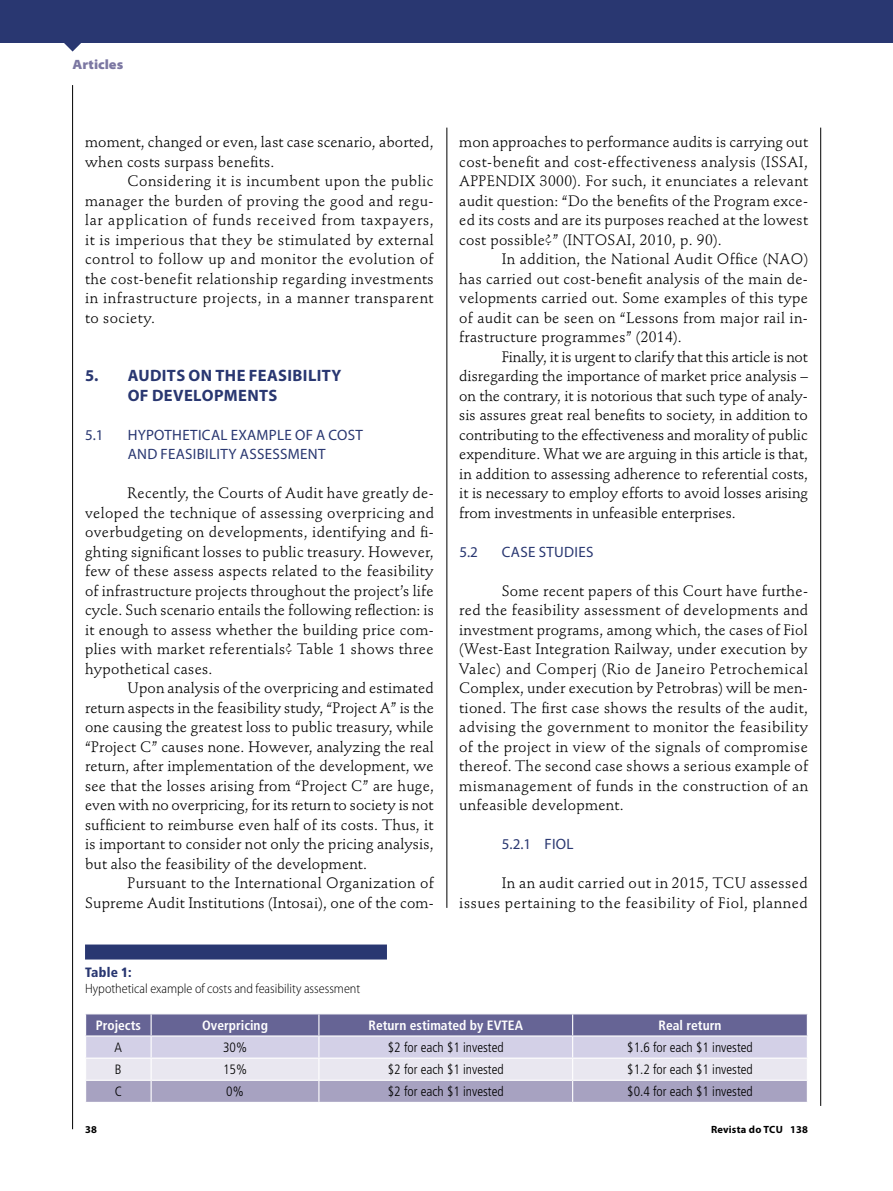
<style>
.page{position:relative;width:893px;height:1191px;background:#fff}
.page>*{position:absolute;margin:0;border:0;box-sizing:border-box;transform-origin:0 0}
.t1{font:700 16.5px/19.5px "Myriad Pro";letter-spacing:.025em;color:#293771}
.t2{font:15px/19.5px "Stempel Schneidler Std";letter-spacing:.02em;color:#000;text-align:justify}
.t3{font:15px/19.5px "Stempel Schneidler Std";letter-spacing:.04em;color:#000;text-align:right}
.t4{font:15px/19.5px "Myriad Pro";letter-spacing:.02em;color:#293771}
.t5{font:300 condensed 13.5px "Frutiger LT Std";color:#000}
.t6{font:700 condensed 13.5px "Frutiger LT Std";color:#fff}
.t7{font:300 semi-condensed 13.5px "Myriad Pro";color:#000}
.t8{font:900 semi-expanded 13.5px "Myriad Pro";color:#7b77a2}
.t9{font:900 condensed 13.5px "Frutiger LT Std";letter-spacing:.015em;color:#293771}
.t10{font:700 10.5px "Myriad Pro";letter-spacing:.02em;color:#000}
</style>
<div class="page">
<svg style="left:64px;top:43px;width:17px;height:9px"></svg>
<div style="left:0;top:0;width:893px;height:43px;background:#293771"></div>
<hr style="left:72px;top:85px;width:1px;height:1044px;background:#000">
<hr style="left:820px;top:128px;width:1px;height:978px;background:#000">
<div style="left:85px;top:944px;width:302px;height:15px;background:#293771"></div>
<svg style="left:85px;top:1014px;width:723px;height:88px;background:#b6b3ce"></svg>
<hr style="left:446px;top:128px;width:1px;height:780px;background:#000">
<p class="t8" style="left:73px;top:57px;width:52px">Articles</p>
<p class="t2" style="left:85px;top:132px;width:350px">moment, changed or even, last case scenario, aborted, when costs surpass benefits.</p>
<p class="t2" style="left:85px;top:171px;width:350px;text-indent:43px">Considering it is incumbent upon the public manager the burden of proving the good and regu&shy;lar application of funds received from taxpayers, it is imperious that they be stimulated by external control to follow up and monitor the evolution of the cost-benefit relationship regarding investments in infrastructure projects, in a manner transparent to society.</p>
<p class="t1" style="left:128px;top:365px;width:215px;text-indent:-43px">5. AUDITS ON THE FEASIBILITY<br>OF DEVELOPMENTS</p>
<p class="t4" style="left:85px;top:425px;width:20px">5.1</p>
<p class="t4" style="left:128px;top:425px;width:237px">HYPOTHETICAL EXAMPLE OF A COST<br>AND FEASIBILITY ASSESSMENT</p>
<p class="t2" style="left:85px;top:483px;width:350px;text-indent:43px">Recently, the Courts of Audit have greatly de&shy;veloped the technique of assessing overpricing and overbudgeting on developments, identifying and fi&shy;ghting significant losses to public treasury. However, few of these assess aspects related to the feasibility of infrastructure projects throughout the project’s life cycle. Such scenario entails the following reflection: is it enough to assess whether the building price com&shy;plies with market referentials? Table 1 shows three hypothetical cases.</p>
<p class="t2" style="left:85px;top:678px;width:350px;text-indent:43px">Upon analysis of the overpricing and estimated return aspects in the feasibility study, “Project A” is the one causing the greatest loss to public treasury, while “Project C” causes none. However, analyzing the real return, after implementation of the development, we see that the losses arising from “Project C” are huge, even with no overpricing, for its return to society is not sufficient to reimburse even half of its costs. Thus, it is important to consider not only the pricing analysis, but also the feasibility of the development.</p>
<p class="t2" style="left:85px;top:873px;width:350px;text-align:right">Pursuant to the International Organization of<br>Supreme Audit Institutions (Intosai), one of the com-</p>
<p class="t2" style="left:459px;top:132px;width:350px">mon approaches to performance audits is carrying out cost-benefit and cost-effectiveness analysis (ISSAI, APPENDIX 3000). For such, it enunciates a relevant audit question: “Do the benefits of the Program exce&shy;ed its costs and are its purposes reached at the lowest cost possible?” (INTOSAI, 2010, p. 90).</p>
<p class="t2" style="left:459px;top:249px;width:350px;text-indent:43px">In addition, the National Audit Office (NAO) has carried out cost-benefit analysis of the main de&shy;velopments carried out. Some examples of this type of audit can be seen on “Lessons from major rail in&shy;frastructure programmes” (2014).</p>
<p class="t2" style="left:459px;top:347px;width:350px;text-indent:43px">Finally, it is urgent to clarify that this article is not disregarding the importance of market price analysis – on the contrary, it is notorious that such type of analy&shy;sis assures great real benefits to society, in addition to contributing to the effectiveness and morality of public expenditure. What we are arguing in this article is that, in addition to assessing adherence to referential costs, it is necessary to employ efforts to avoid losses arising from investments in unfeasible enterprises.</p>
<p class="t4" style="left:459px;top:542px;width:20px">5.2</p>
<p class="t4" style="left:502px;top:542px;width:93px">CASE STUDIES</p>
<p class="t2" style="left:459px;top:581px;width:350px;text-indent:43px">Some recent papers of this Court have furthe&shy;red the feasibility assessment of developments and investment programs, among which, the cases of Fiol (West-East Integration Railway, under execution by Valec) and Comperj (Rio de Janeiro Petrochemical Complex, under execution by Petrobras) will be men&shy;tioned. The first case shows the results of the audit, advising the government to monitor the feasibility of the project in view of the signals of compromise thereof. The second case shows a serious example of mismanagement of funds in the construction of an unfeasible development.</p>
<p class="t4" style="left:502px;top:834px;width:73px">5.2.1 FIOL</p>
<p class="t3" style="left:459px;top:873px;width:350px">In an audit carried out in 2015, TCU assessed issues pertaining to the feasibility of Fiol, planned</p>
<p class="t9" style="left:85px;top:963px;width:48px">Table 1:</p>
<p class="t7" style="left:85px;top:981px;width:277px">Hypothetical example of costs and feasibility assessment</p>
<p class="t6" style="left:96px;top:1017px;width:47px">Projects</p>
<p class="t6" style="left:202px;top:1017px;width:67px">Overpricing</p>
<p class="t6" style="left:369px;top:1017px;width:156px">Return estimated by EVTEA</p>
<p class="t6" style="left:658px;top:1017px;width:64px">Real return</p>
<p class="t5" style="left:115px;top:1039px;width:9px">A</p>
<p class="t5" style="left:223px;top:1039px;width:25px">30%</p>
<p class="t5" style="left:388px;top:1039px;width:117px">$2 for each $1 invested</p>
<p class="t5" style="left:627px;top:1039px;width:127px">$1.6 for each $1 invested</p>
<p class="t5" style="left:115px;top:1062px;width:8px">B</p>
<p class="t5" style="left:223px;top:1062px;width:25px">15%</p>
<p class="t5" style="left:388px;top:1062px;width:117px">$2 for each $1 invested</p>
<p class="t5" style="left:627px;top:1062px;width:127px">$1.2 for each $1 invested</p>
<p class="t5" style="left:115px;top:1084px;width:9px">C</p>
<p class="t5" style="left:226px;top:1084px;width:19px">0%</p>
<p class="t5" style="left:388px;top:1084px;width:117px">$2 for each $1 invested</p>
<p class="t5" style="left:627px;top:1084px;width:127px">$0.4 for each $1 invested</p>
<p class="t10" style="left:85px;top:1122px;width:13px">38</p>
<p class="t10" style="left:711px;top:1122px;width:98px">Revista do TCU 138</p>
</div>
